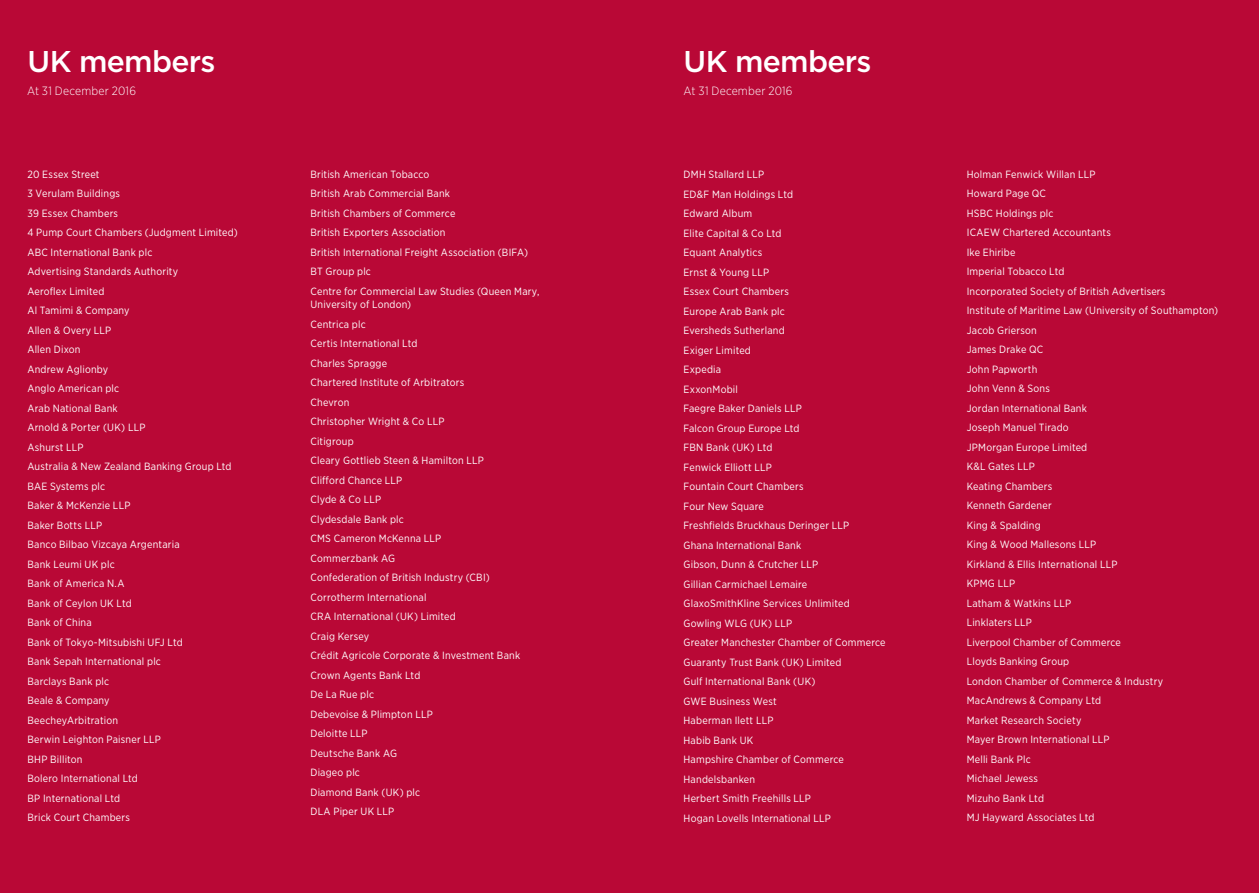
<style>
.page{position:relative;width:1259px;height:893px;background:#b90836}
.page>*{position:absolute;margin:0;border:0;box-sizing:border-box;transform-origin:0 0}
.t1{font:500 30px "Gotham";letter-spacing:-.025em;color:#fff}
.t2{font:300 12px "Gotham Narrow";letter-spacing:.015em;color:#fff}
.t3{font:10.5px/19.5px "Gotham Narrow";letter-spacing:.02em;color:#fff}
</style>
<div class="page">
<h1 class="t1" style="left:27px;top:42px;width:189px">UK members</h1>
<h1 class="t1" style="left:683px;top:42px;width:189px">UK members</h1>
<p class="t2" style="left:27px;top:83px;width:111px">At 31 December 2016</p>
<p class="t2" style="left:683px;top:83px;width:111px">At 31 December 2016</p>
<p class="t3" style="left:27px;top:164px;width:212px">20 Essex Street<br>3 Verulam Buildings<br>39 Essex Chambers<br>4 Pump Court Chambers (Judgment Limited)<br>ABC International Bank plc<br>Advertising Standards Authority<br>Aeroflex Limited<br>Al Tamimi &amp; Company<br>Allen &amp; Overy LLP<br>Allen Dixon<br>Andrew Aglionby<br>Anglo American plc<br>Arab National Bank<br>Arnold &amp; Porter (UK) LLP<br>Ashurst LLP<br>Australia &amp; New Zealand Banking Group Ltd<br>BAE Systems plc<br>Baker &amp; McKenzie LLP<br>Baker Botts LLP<br>Banco Bilbao Vizcaya Argentaria<br>Bank Leumi UK plc<br>Bank of America N.A<br>Bank of Ceylon UK Ltd<br>Bank of China<br>Bank of Tokyo-Mitsubishi UFJ Ltd<br>Bank Sepah International plc<br>Barclays Bank plc<br>Beale &amp; Company<br>BeecheyArbitration<br>Berwin Leighton Paisner LLP<br>BHP Billiton<br>Bolero International Ltd<br>BP International Ltd<br>Brick Court Chambers</p>
<p class="t3" style="left:310px;top:164px;width:230px">British American Tobacco<br>British Arab Commercial Bank<br>British Chambers of Commerce<br>British Exporters Association<br>British International Freight Association (BIFA)<br>BT Group plc<br>Centre for Commercial Law Studies (Queen Mary,</p>
<p class="t3" style="left:310px;top:295px;width:211px">University of London)<br>Centrica plc<br>Certis International Ltd<br>Charles Spragge<br>Chartered Institute of Arbitrators<br>Chevron<br>Christopher Wright &amp; Co LLP<br>Citigroup<br>Cleary Gottlieb Steen &amp; Hamilton LLP<br>Clifford Chance LLP<br>Clyde &amp; Co LLP<br>Clydesdale Bank plc<br>CMS Cameron McKenna LLP<br>Commerzbank AG<br>Confederation of British Industry (CBI)<br>Corrotherm International<br>CRA International (UK) Limited<br>Craig Kersey<br>Crédit Agricole Corporate &amp; Investment Bank<br>Crown Agents Bank Ltd<br>De La Rue plc<br>Debevoise &amp; Plimpton LLP<br>Deloitte LLP<br>Deutsche Bank AG<br>Diageo plc<br>Diamond Bank (UK) plc<br>DLA Piper UK LLP</p>
<p class="t3" style="left:683px;top:164px;width:204px">DMH Stallard LLP<br>ED&amp;F Man Holdings Ltd<br>Edward Album<br>Elite Capital &amp; Co Ltd<br>Equant Analytics<br>Ernst &amp; Young LLP<br>Essex Court Chambers<br>Europe Arab Bank plc<br>Eversheds Sutherland<br>Exiger Limited<br>Expedia<br>ExxonMobil<br>Faegre Baker Daniels LLP<br>Falcon Group Europe Ltd<br>FBN Bank (UK) Ltd<br>Fenwick Elliott LLP<br>Fountain Court Chambers<br>Four New Square<br>Freshfields Bruckhaus Deringer LLP<br>Ghana International Bank<br>Gibson, Dunn &amp; Crutcher LLP<br>Gillian Carmichael Lemaire<br>GlaxoSmithKline Services Unlimited<br>Gowling WLG (UK) LLP<br>Greater Manchester Chamber of Commerce<br>Guaranty Trust Bank (UK) Limited<br>Gulf International Bank (UK)<br>GWE Business West<br>Haberman Ilett LLP<br>Habib Bank UK<br>Hampshire Chamber of Commerce<br>Handelsbanken<br>Herbert Smith Freehills LLP<br>Hogan Lovells International LLP</p>
<p class="t3" style="left:966px;top:164px;width:253px">Holman Fenwick Willan LLP<br>Howard Page QC<br>HSBC Holdings plc<br>ICAEW Chartered Accountants<br>Ike Ehiribe<br>Imperial Tobacco Ltd<br>Incorporated Society of British Advertisers<br>Institute of Maritime Law (University of Southampton)<br>Jacob Grierson<br>James Drake QC<br>John Papworth<br>John Venn &amp; Sons<br>Jordan International Bank<br>Joseph Manuel Tirado<br>JPMorgan Europe Limited<br>K&amp;L Gates LLP<br>Keating Chambers<br>Kenneth Gardener<br>King &amp; Spalding<br>King &amp; Wood Mallesons LLP<br>Kirkland &amp; Ellis International LLP<br>KPMG LLP<br>Latham &amp; Watkins LLP<br>Linklaters LLP<br>Liverpool Chamber of Commerce<br>Lloyds Banking Group<br>London Chamber of Commerce &amp; Industry<br>MacAndrews &amp; Company Ltd<br>Market Research Society<br>Mayer Brown International LLP<br>Melli Bank Plc<br>Michael Jewess<br>Mizuho Bank Ltd<br>MJ Hayward Associates Ltd</p>
</div>
